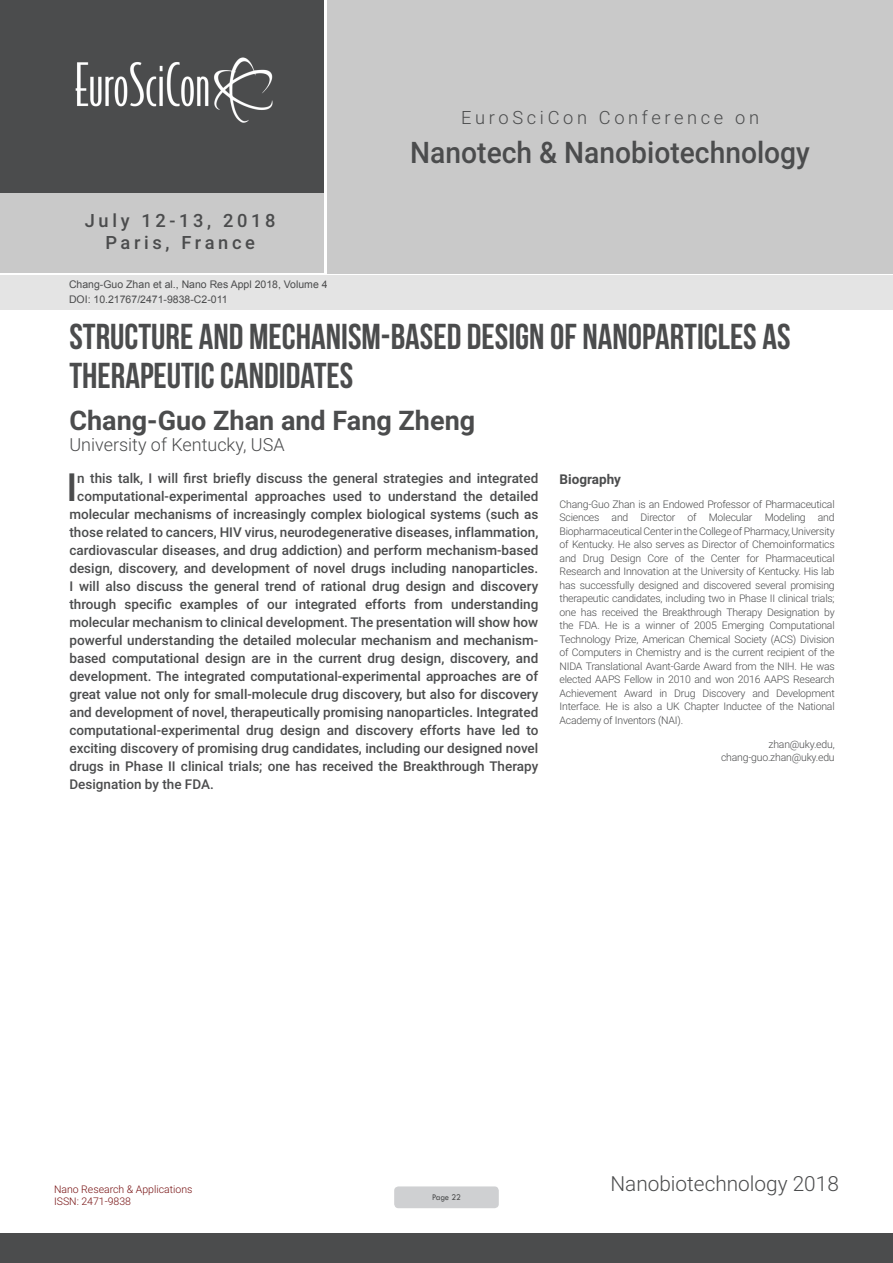
<style>
.page{position:relative;width:893px;height:1263px;background:#fff}
.page>*{position:absolute;margin:0;border:0;box-sizing:border-box;transform-origin:0 0}
.Abstract{font:500 38.85px "Roboto";color:#4b4c4d}
.t1{font:36px/39.6px "Bebas Neue";color:#4b4c4d}
.t2{font:500 29.7px "Roboto";color:#4b4c4d;scale:.95 1}
.t3{font:700 27px "Roboto";color:#4b4c4d}
.t4{font:300 20.85px "Roboto";color:#4b4c4d}
.t5{font:500 18.3px/21.9px "Roboto";letter-spacing:.2em;color:#4b4c4d;text-align:center}
.t6{font:300 18.3px "Roboto";letter-spacing:.2em;color:#4b4c4d}
.t7{font:300 18px "Roboto";color:#4b4c4d}
.Abstract-2{font:500 13.5px "Roboto";color:#4b4c4d}
.Abstract-3{font:700 13.5px "Roboto";color:#4b4c4d}
.Biography{font:300 10.5px/13.5px "Roboto";letter-spacing:-.02em;color:#4b4c4d;text-align:justify}
.t8{font:10.5px "Arial";color:#4b4c4d}
.t9{font:300 10.5px/12.6px "Roboto";color:#761011}
.t10{font:9px "Tw Cen";letter-spacing:-.02em;color:#4b4c4d;scale:.95 1}
</style>
<div class="page">
<div style="left:0;top:0;width:323px;height:193px;background:#4b4c4d"></div>
<div style="left:1px;top:193px;width:323px;height:80px;background:#c9c9c9"></div>
<div style="left:327px;top:0;width:566px;height:273px;background:#c9c9c9"></div>
<img style="left:75px;top:57px;width:198px;height:66px">
<div style="left:0;top:1233px;width:893px;height:30px;background:#4b4c4d"></div>
<div style="left:1px;top:275px;width:892px;height:35px;background:#e4e4e4"></div>
<div style="left:394px;top:1186px;width:105px;height:22px;background:#cfd0d2;border-radius:4px"></div>
<h3 class="t5" style="left:85px;top:209px;width:192px">July 12-13, 2018<br>Paris, France</h3>
<p class="t8" style="left:69px;top:278px;width:260px">Chang-Guo Zhan et al., Nano Res Appl 2018, Volume 4</p>
<p class="t8" style="left:69px;top:292px;width:160px">DOI: 10.21767/2471-9838-C2-011</p>
<h3 class="t6" style="left:461px;top:105px;width:299px">EuroSciCon Conference on</h3>
<h3 class="t2" style="left:410px;top:132px;width:422px">Nanotech &amp; Nanobiotechnology</h3>
<p class="t1" style="left:69px;top:316px;width:722px">STRUCTURE AND MECHANISM-BASED DESIGN OF NANOPARTICLES AS<br>THERAPEUTIC CANDIDATES</p>
<p class="t3" style="left:69px;top:401px;width:407px">Chang-Guo Zhan and Fang Zheng</p>
<p class="t7" style="left:69px;top:432px;width:217px">University of Kentucky, USA</p>
<p class="Abstract" style="left:66px;top:460px;width:12px">I</p>
<p class="Abstract-2" style="left:77px;top:468px;width:462px">n this talk, I will first briefly discuss the general strategies and integrated</p>
<p class="Abstract-2" style="left:77px;top:486px;width:462px">computational-experimental approaches used to understand the detailed</p>
<p class="Abstract-2" style="left:69px;top:504px;width:470px">molecular mechanisms of increasingly complex biological systems (such as</p>
<p class="Abstract-2" style="left:69px;top:522px;width:470px">those related to cancers, HIV virus, neurodegenerative diseases, inflammation,</p>
<p class="Abstract-2" style="left:69px;top:540px;width:470px">cardiovascular diseases, and drug addiction) and perform mechanism-based</p>
<p class="Abstract-2" style="left:69px;top:558px;width:470px">design, discovery, and development of novel drugs including nanoparticles.</p>
<p class="Abstract-2" style="left:69px;top:576px;width:470px">I will also discuss the general trend of rational drug design and discovery</p>
<p class="Abstract-2" style="left:69px;top:594px;width:470px">through specific examples of our integrated efforts from understanding</p>
<p class="Abstract-2" style="left:69px;top:612px;width:470px">molecular mechanism to clinical development. The presentation will show how</p>
<p class="Abstract-2" style="left:69px;top:630px;width:470px">powerful understanding the detailed molecular mechanism and mechanism-</p>
<p class="Abstract-2" style="left:69px;top:648px;width:470px">based computational design are in the current drug design, discovery, and</p>
<p class="Abstract-2" style="left:69px;top:666px;width:470px">development. The integrated computational-experimental approaches are of</p>
<p class="Abstract-2" style="left:69px;top:684px;width:470px">great value not only for small-molecule drug discovery, but also for discovery</p>
<p class="Abstract-2" style="left:69px;top:702px;width:470px">and development of novel, therapeutically promising nanoparticles. Integrated</p>
<p class="Abstract-2" style="left:69px;top:720px;width:470px">computational-experimental drug design and discovery efforts have led to</p>
<p class="Abstract-2" style="left:69px;top:738px;width:470px">exciting discovery of promising drug candidates, including our designed novel</p>
<p class="Abstract-2" style="left:69px;top:756px;width:470px">drugs in Phase II clinical trials; one has received the Breakthrough Therapy</p>
<p class="Abstract-2" style="left:69px;top:774px;width:146px">Designation by the FDA.</p>
<p class="Abstract-3" style="left:560px;top:469px;width:63px">Biography</p>
<p class="Biography" style="left:560px;top:497px;width:277px">Chang-Guo Zhan is an Endowed Professor of Pharmaceutical Sciences and Director of Molecular Modeling and Biopharmaceutical Center in the College of Pharmacy, University of Kentucky. He also serves as Director of Chemoinformatics and Drug Design Core of the Center for Pharmaceutical Research and Innovation at the University of Kentucky. His lab has successfully designed and discovered several promising therapeutic candidates, including two in Phase II clinical trials; one has received the Breakthrough Therapy Designation by the FDA. He is a winner of 2005 Emerging Computational Technology Prize, American Chemical Society (ACS) Division of Computers in Chemistry and is the current recipient of the NIDA Translational Avant-Garde Award from the NIH. He was elected AAPS Fellow in 2010 and won 2016 AAPS Research Achievement Award in Drug Discovery and Development Interface. He is also a UK Chapter Inductee of the National Academy of Inventors (NAI).</p>
<p class="Biography" style="left:768px;top:737px;width:68px">zhan@uky.edu,</p>
<p class="Biography" style="left:721px;top:750px;width:115px">chang-guo.zhan@uky.edu</p>
<p class="t9" style="left:54px;top:1182px;width:140px">Nano Research &amp; Applications<br>ISSN: 2471-9838</p>
<p class="t10" style="left:432px;top:1192px;width:32px">Page 22</p>
<h3 class="t4" style="left:610px;top:1169px;width:230px">Nanobiotechnology 2018</h3>
</div>
